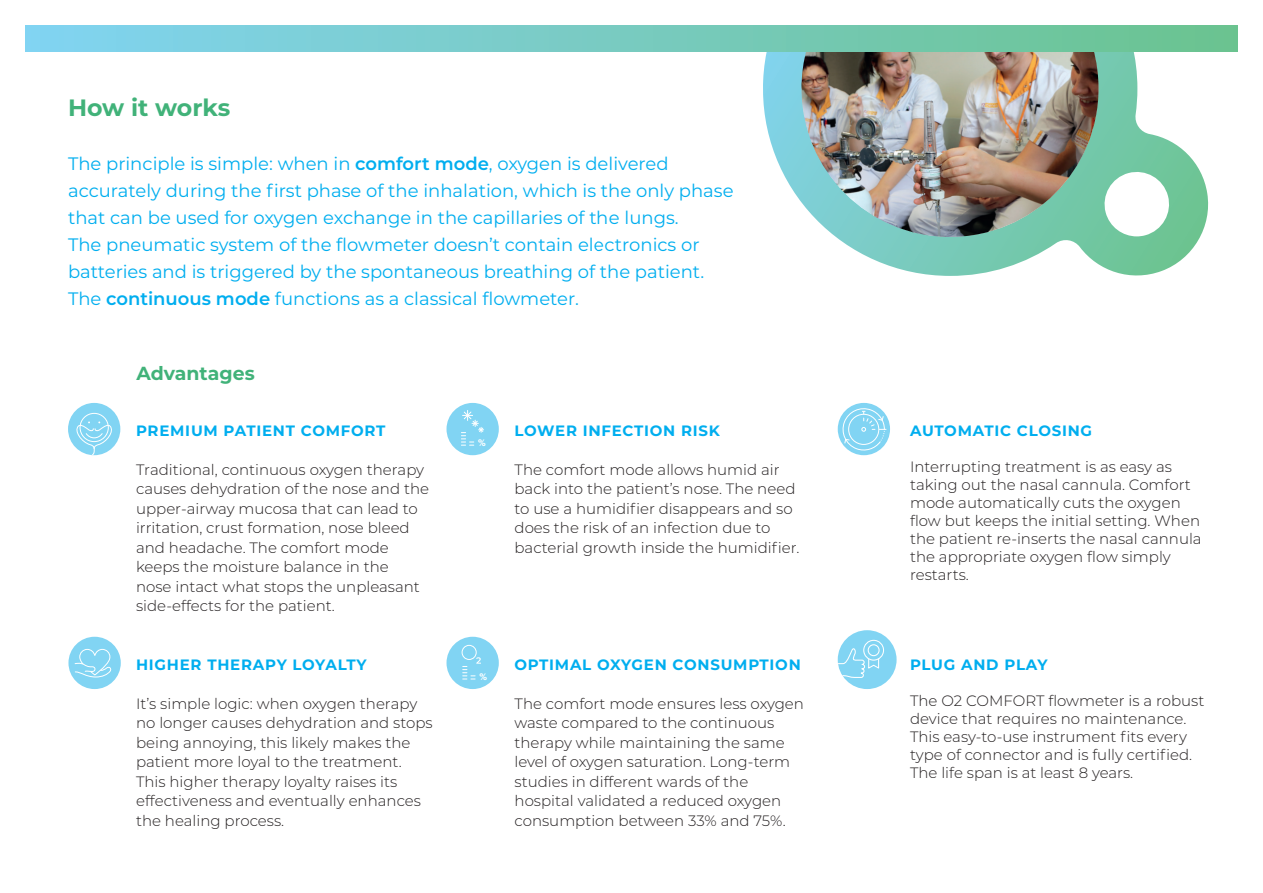
<style>
.page{position:relative;width:1263px;height:893px;background:#fff}
.page>*{position:absolute;margin:0;border:0;box-sizing:border-box;transform-origin:0 0}
.t1{font:700 23.7px "Montserrat";letter-spacing:-.005em;color:#41b279}
.t2{font:700 18.9px "Montserrat";color:#41b279}
.t3{font:18px/27px "Montserrat";color:#00aeef}
.t4{font:300 15px/19.5px "Montserrat";color:#231f20}
.t5{font:700 15px "Montserrat";letter-spacing:.05em;color:#00aeef}
.t6{font:9.9px "Proxima Soft Extrabld";color:#fff}
.s1{font-weight:600}
</style>
<div class="page">
<div style="left:68px;top:403px;width:52px;height:52px;background:#81d4f3;border-radius:50%"></div>
<div style="left:80px;top:413px;width:29px;height:29px;border:1px solid #fff;border-radius:50%"></div>
<svg style="left:72px;top:421px;width:44px;height:34px"></svg>
<div style="left:68px;top:637px;width:53px;height:52px;background:#81d4f3;border-radius:50%"></div>
<svg style="left:74px;top:648px;width:38px;height:30px"></svg>
<div style="left:446px;top:637px;width:53px;height:52px;background:#81d4f3;border-radius:50%"></div>
<div style="left:462px;top:645px;width:15px;height:15px;border:1px solid #fff;border-radius:50%"></div>
<svg style="left:463px;top:657px;width:18px;height:22px"></svg>
<div style="left:446px;top:403px;width:53px;height:52px;background:#81d4f3;border-radius:50%"></div>
<svg style="left:461px;top:410px;width:23px;height:36px"></svg>
<div style="left:838px;top:403px;width:52px;height:52px;background:#81d4f3;border-radius:50%"></div>
<svg style="left:840px;top:406px;width:46px;height:46px"></svg>
<div style="left:838px;top:630px;width:58px;height:59px;background:#81d4f3;border-radius:50%"></div>
<div style="left:863px;top:640px;width:21px;height:21px;border:1px solid #fff;border-radius:50%"></div>
<svg style="left:838px;top:648px;width:42px;height:30px"></svg>
<div style="left:868px;top:644px;width:12px;height:12px;border:1px solid #fff;border-radius:50%"></div>
<svg style="left:758px;top:51px;width:454px;height:225px"></svg>
<img style="left:801px;top:51px;width:297px;height:186px">
<div style="left:26px;top:26px;width:1211px;height:25px;background:linear-gradient(to right,#82d3f1,#6bc38f)"></div>
<p class="t1" style="left:68px;top:91px;width:164px">How it works</p>
<p class="t3" style="left:68px;top:150px;width:667px">The principle is simple: when in <span class="s1">comfort mode</span>, oxygen is delivered accurately during the first phase of the inhalation, which is the only phase that can be used for oxygen exchange in the capillaries of the lungs.</p>
<p class="t3" style="left:68px;top:231px;width:638px">The pneumatic system of the flowmeter doesn’t contain electronics or batteries and is triggered by the spontaneous breathing of the patient.<br>The <span class="s1">continuous mode</span> functions as a classical flowmeter.</p>
<p class="t2" style="left:136px;top:359px;width:120px">Advantages</p>
<p class="t5" style="left:136px;top:419px;width:251px">PREMIUM PATIENT COMFORT</p>
<p class="t4" style="left:136px;top:459px;width:294px">Traditional, continuous oxygen therapy causes dehydration of the nose and the upper-airway mucosa that can lead to</p>
<p class="t4" style="left:136px;top:517px;width:285px">irritation, crust formation, nose bleed and headache. The comfort mode keeps the moisture balance in the nose intact what stops the unpleasant side-effects for the patient.</p>
<p class="t5" style="left:136px;top:653px;width:232px">HIGHER THERAPY LOYALTY</p>
<p class="t4" style="left:136px;top:693px;width:298px">It’s simple logic: when oxygen therapy no longer causes dehydration and stops being annoying, this likely makes the patient more loyal to the treatment.<br>This higher therapy loyalty raises its effectiveness and eventually enhances the healing process.</p>
<p class="t6" style="left:478px;top:435px;width:9px">%</p>
<p class="t5" style="left:514px;top:419px;width:207px">LOWER INFECTION RISK</p>
<p class="t4" style="left:514px;top:459px;width:282px">The comfort mode allows humid air back into the patient’s nose. The need to use a humidifier disappears and so does the risk of an infection due to</p>
<p class="t4" style="left:514px;top:537px;width:286px">bacterial growth inside the humidifier.</p>
<p class="t6" style="left:479px;top:669px;width:9px">%</p>
<p class="t5" style="left:514px;top:653px;width:288px">OPTIMAL OXYGEN CONSUMPTION</p>
<p class="t4" style="left:514px;top:693px;width:291px">The comfort mode ensures less oxygen waste compared to the continuous</p>
<p class="t4" style="left:514px;top:732px;width:277px">therapy while maintaining the same level of oxygen saturation. Long-term studies in different wards of the hospital validated a reduced oxygen consumption between 33% and 75%.</p>
<p class="t5" style="left:910px;top:419px;width:184px">AUTOMATIC CLOSING</p>
<p class="t4" style="left:910px;top:457px;width:293px;line-height:18px">Interrupting treatment is as easy as taking out the nasal cannula. Comfort mode automatically cuts the oxygen flow but keeps the initial setting. When the patient re-inserts the nasal cannula the appropriate oxygen flow simply restarts.</p>
<p class="t5" style="left:910px;top:653px;width:139px">PLUG AND PLAY</p>
<p class="t4" style="left:910px;top:691px;width:296px;line-height:18px">The O2 COMFORT flowmeter is a robust device that requires no maintenance.<br>This easy-to-use instrument fits every</p>
<p class="t4" style="left:910px;top:744px;width:284px">type of connector and is fully certified.</p>
<p class="t4" style="left:910px;top:762px;width:225px">The life span is at least 8 years.</p>
</div>
